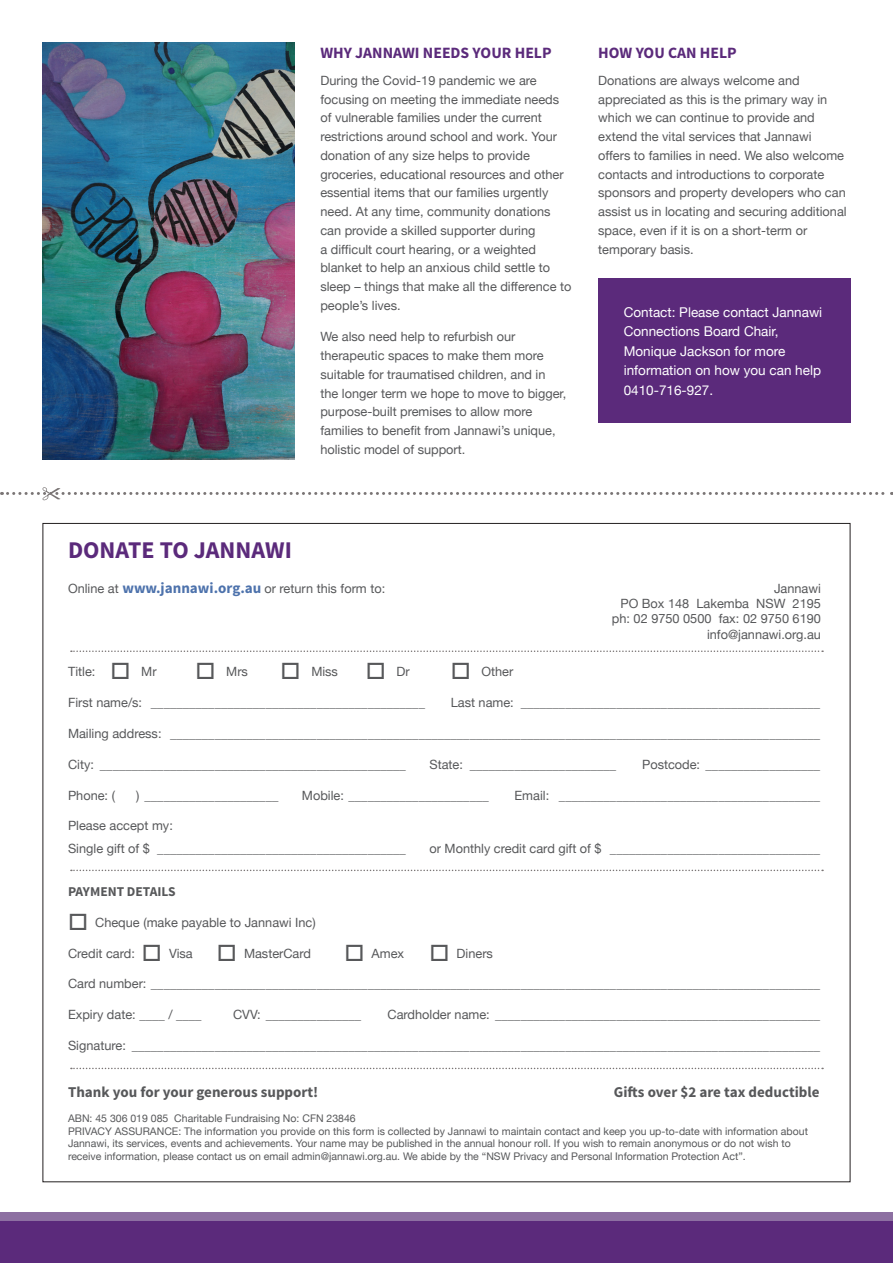
<style>
.page{position:relative;width:893px;height:1263px;background:#fff}
.page>*{position:absolute;margin:0;border:0;box-sizing:border-box;transform-origin:0 0}
.Body{font:700 24px "Source Sans Pro";color:#5b2a7b}
.Body-2{font:700 15.75px "Source Sans Pro";color:#5b2a7b}
.Body-3{font:700 15px "Source Sans Pro";color:#57585a}
.Body-4{font:13.5px/19.5px "Helvetica Neue";color:#fff}
.Body-5{font:700 13.5px "Source Sans Pro";color:#57585a}
.Body-6{font:12.75px/18.8px "Helvetica Neue";color:#57585a}
.Body-7{font:10.5px/12.6px "Helvetica Neue";color:#57585a}
.s1{font-family:"Source Sans Pro";font-weight:700;font-size:15px;color:#4d72ac}
</style>
<div class="page">
<div style="left:0;top:1220px;width:893px;height:43px;background:#5b2a7b"></div>
<div style="left:0;top:1212px;width:893px;height:8px;background:#8d70a2"></div>
<svg style="left:71px;top:650px;width:752px;height:2px"></svg>
<svg style="left:71px;top:870px;width:752px;height:1px"></svg>
<svg style="left:71px;top:1068px;width:752px;height:1px"></svg>
<div style="left:598px;top:279px;width:252px;height:144px;background:#5b2a7b"></div>
<svg style="left:2px;top:487px;width:890px;height:13px"></svg>
<img style="left:43px;top:43px;width:252px;height:417px">
<p class="Body-2" style="left:320px;top:42px;width:233px">WHY JANNAWI NEEDS YOUR HELP</p>
<p class="Body-6" style="left:320px;top:71px;width:253px">During the Covid-19 pandemic we are focusing on meeting the immediate needs of vulnerable families under the current restrictions around school and work. Your donation of any size helps to provide groceries, educational resources and other essential items that our families urgently need. At any time, community donations can provide a skilled supporter during<br>a difficult court hearing, or a weighted blanket to help an anxious child settle to sleep – things that make all the difference to people’s lives.</p>
<p class="Body-6" style="left:320px;top:327px;width:247px">We also need help to refurbish our therapeutic spaces to make them more suitable for traumatised children, and in the longer term we hope to move to bigger, purpose-built premises to allow more families to benefit from Jannawi’s unique, holistic model of support.</p>
<p class="Body-2" style="left:598px;top:42px;width:140px">HOW YOU CAN HELP</p>
<p class="Body-6" style="left:598px;top:71px;width:250px">Donations are always welcome and appreciated as this is the primary way in which we can continue to provide and extend the vital services that Jannawi offers to families in need. We also welcome contacts and introductions to corporate sponsors and property developers who can assist us in locating and securing additional space, even if it is on a short-term or temporary basis.</p>
<p class="Body-4" style="left:624px;top:302px;width:200px">Contact: Please contact Jannawi<br>Connections Board Chair,<br>Monique Jackson for more information on how you can help<br>0410-716-927.</p>
<p class="Body" style="left:68px;top:534px;width:225px">DONATE TO JANNAWI</p>
<p class="Body-6" style="left:68px;top:579px;width:319px">Online at <span class="s1">www.jannawi.org.au</span> or return this form to:</p>
<p class="Body-6" style="left:612px;top:580px;width:211px;line-height:15.3px;text-align:right">Jannawi<br>PO Box 148 Lakemba NSW 2195 ph: 02 9750 0500 fax: 02 9750 6190 info@jannawi.org.au</p>
<p class="Body-6" style="left:68px;top:662px;width:90px">Title: □ Mr</p>
<p class="Body-6" style="left:196px;top:662px;width:54px">□ Mrs</p>
<p class="Body-6" style="left:281px;top:662px;width:130px">□ Miss □ Dr</p>
<p class="Body-6" style="left:451px;top:662px;width:64px">□ Other</p>
<p class="Body-6" style="left:68px;top:693px;width:358px">First name/s: ___________________________________________</p>
<p class="Body-6" style="left:451px;top:693px;width:371px">Last name: _______________________________________________</p>
<p class="Body-6" style="left:68px;top:724px;width:754px">Mailing address: ______________________________________________________________________________________________________</p>
<p class="Body-6" style="left:68px;top:755px;width:339px">City: ________________________________________________</p>
<p class="Body-6" style="left:429px;top:755px;width:188px">State: _______________________</p>
<p class="Body-6" style="left:642px;top:755px;width:180px">Postcode: __________________</p>
<p class="Body-6" style="left:68px;top:785px;width:48px">Phone: (</p>
<p class="Body-6" style="left:68px;top:816px;width:106px">Please accept my:</p>
<p class="Body-6" style="left:68px;top:838px;width:339px">Single gift of $ _______________________________________</p>
<p class="Body-6" style="left:429px;top:838px;width:392px">or Monthly credit card gift of $ _________________________________</p>
<p class="Body-5" style="left:68px;top:883px;width:109px">PAYMENT DETAILS</p>
<p class="Body-6" style="left:68px;top:913px;width:249px">□ Cheque (make payable to Jannawi Inc)</p>
<p class="Body-6" style="left:68px;top:943px;width:245px">Credit card: □ Visa □ MasterCard</p>
<p class="Body-6" style="left:344px;top:943px;width:150px">□ Amex □ Diners</p>
<p class="Body-6" style="left:68px;top:974px;width:754px">Card number: _________________________________________________________________________________________________________</p>
<p class="Body-6" style="left:68px;top:1005px;width:135px">Expiry date: ____ / ____</p>
<p class="Body-6" style="left:233px;top:1005px;width:130px">CVV: _______________</p>
<p class="Body-6" style="left:388px;top:1005px;width:434px">Cardholder name: ___________________________________________________</p>
<p class="Body-6" style="left:68px;top:1036px;width:754px">Signature: ____________________________________________________________________________________________________________</p>
<p class="Body-3" style="left:68px;top:1082px;width:252px">Thank you for your generous support!</p>
<p class="Body-3" style="left:614px;top:1082px;width:207px">Gifts over $2 are tax deductible</p>
<p class="Body-7" style="left:68px;top:1112px;width:741px">ABN: 45 306 019 085 Charitable Fundraising No: CFN 23846<br>PRIVACY ASSURANCE: The information you provide on this form is collected by Jannawi to maintain contact and keep you up-to-date with information about Jannawi, its services, events and achievements. Your name may be published in the annual honour roll. If you wish to remain anonymous or do not wish to receive information, please contact us on email admin@jannawi.org.au. We abide by the “NSW Privacy and Personal Information Protection Act”.</p>
</div>
